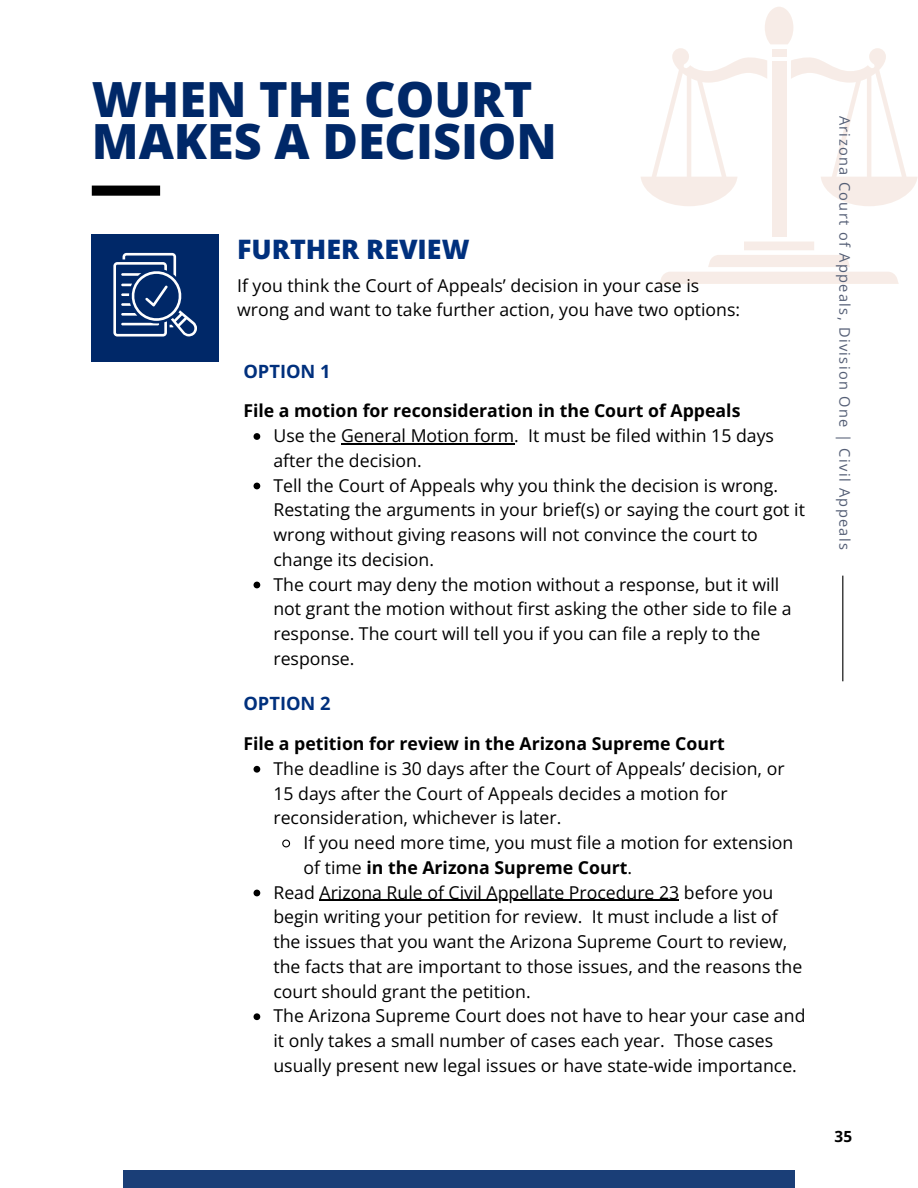
<style>
.page{position:relative;width:918px;height:1188px;background:#fff}
.page>*{position:absolute;margin:0;border:0;box-sizing:border-box;transform-origin:0 0}
.t1{font:800 48.6px/41.7px "Open Sans";color:#002868}
.t2{font:800 26.85px "Open Sans";color:#00307d}
.t3{font:700 18.3px "Open Sans";color:#00307d}
.t4{font:17.7px/24.8px "Open Sans";color:#000}
.t5{font:700 17.7px "Open Sans";color:#000}
.t6{font:700 15.3px "Open Sans";color:#000}
.t7{font:14.55px "Open Sans";letter-spacing:.09em;color:#545e75}
.s1{font-weight:700}
</style>
<div class="page">
<svg style="left:254px;top:433px;width:6px;height:7px"></svg>
<hr style="left:341px;top:443px;width:173px;height:1px;background:#000">
<svg style="left:254px;top:483px;width:6px;height:6px"></svg>
<svg style="left:254px;top:582px;width:6px;height:6px"></svg>
<div style="left:92px;top:234px;width:127px;height:127px;background:#002868"></div>
<svg style="left:113px;top:253px;width:84px;height:83px"></svg>
<div style="left:772px;top:61px;width:14px;height:176px;background:#f7ece7"></div>
<svg style="left:660px;top:242px;width:238px;height:41px"></svg>
<svg style="left:641px;top:7px;width:276px;height:199px"></svg>
<div style="left:92px;top:186px;width:68px;height:10px;background:#000"></div>
<div style="left:123px;top:1170px;width:672px;height:18px;background:#1a3e77"></div>
<hr style="left:842px;top:576px;width:1px;height:105px;background:#000">
<svg style="left:254px;top:766px;width:6px;height:7px"></svg>
<svg style="left:282px;top:839px;width:9px;height:9px"></svg>
<svg style="left:254px;top:890px;width:6px;height:6px"></svg>
<hr style="left:320px;top:900px;width:359px;height:1px;background:#000">
<svg style="left:254px;top:1013px;width:6px;height:7px"></svg>
<h3 class="t1" style="left:92px;top:77px;width:467px">WHEN THE COURT<br>MAKES A DECISION</h3>
<p class="t2" style="left:237px;top:231px;width:234px">FURTHER REVIEW</p>
<h2 class="t4" style="left:237px;top:272px;width:505px">If you think the Court of Appeals’ decision in your case is wrong and want to take further action, you have two options:</h2>
<h5 class="t3" style="left:243px;top:359px;width:89px">OPTION 1</h5>
<p class="t5" style="left:243px;top:398px;width:499px">File a motion for reconsideration in the Court of Appeals</p>
<h1 class="t4" style="left:273px;top:423px;width:502px">Use the General Motion form. It must be filed within 15 days after the decision.</h1>
<p class="t4" style="left:273px;top:472px;width:533px">Tell the Court of Appeals why you think the decision is wrong.<br>Restating the arguments in your brief(s) or saying the court got it wrong without giving reasons will not convince the court to change its decision.</p>
<p class="t4" style="left:273px;top:571px;width:520px">The court may deny the motion without a response, but it will not grant the motion without first asking the other side to file a response. The court will tell you if you can file a reply to the response.</p>
<p class="t3" style="left:243px;top:690px;width:89px">OPTION 2</p>
<p class="t5" style="left:243px;top:731px;width:483px">File a petition for review in the Arizona Supreme Court</p>
<p class="t4" style="left:273px;top:756px;width:513px">The deadline is 30 days after the Court of Appeals’ decision, or<br>15 days after the Court of Appeals decides a motion for reconsideration, whichever is later.</p>
<p class="t4" style="left:304px;top:830px;width:491px">If you need more time, you must file a motion for extension of time <span class="s1">in the Arizona Supreme Court</span>.</p>
<h3 class="t4" style="left:273px;top:879px;width:501px">Read Arizona Rule of Civil Appellate Procedure 23 before you</h3>
<h4 class="t4" style="left:273px;top:904px;width:533px">begin writing your petition for review. It must include a list of the issues that you want the Arizona Supreme Court to review, the facts that are important to those issues, and the reasons the court should grant the petition.<br>The Arizona Supreme Court does not have to hear your case and</h4>
<p class="t4" style="left:273px;top:1028px;width:525px">it only takes a small number of cases each year. Those cases usually present new legal issues or have state-wide importance.</p>
<p class="t7" style="left:855px;top:116px;width:436px;rotate:90deg">Arizona Court of Appeals, Division One | Civil Appeals</p>
<h4 class="t6" style="left:835px;top:1125px;width:19px">35</h4>
</div>
